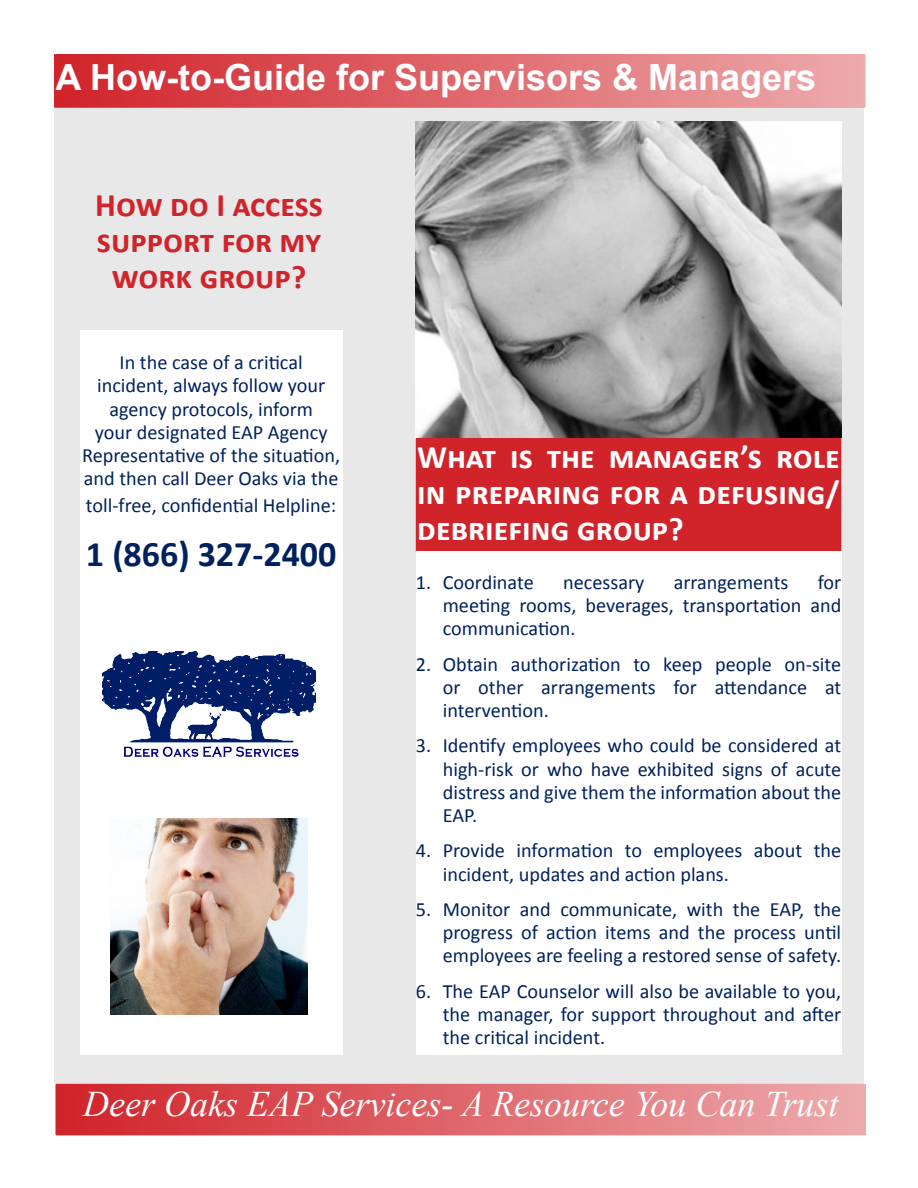
<style>
.page{position:relative;width:918px;height:1188px;background:#fff}
.page>*{position:absolute;margin:0;border:0;box-sizing:border-box;transform-origin:0 0}
.t1{font:italic 36px "Times New Roman";color:#fff}
.t2{font:700 36px "Arial";color:#fff}
.t3{font:700 36px "Calibri";color:#00215d}
.t4{font:700 33px/36px "Calibri";color:#fff;text-align:justify}
.t5{font:700 33px/36px "Calibri";color:#d1232a;text-align:center}
.t6{font:20.25px/23.2px "Calibri";color:#00215d;text-align:justify}
</style>
<div class="page">
<div style="left:54px;top:107px;width:810px;height:977px;background:#e8e8e8"></div>
<div style="left:80px;top:330px;width:263px;height:725px;background:#fff"></div>
<div style="left:56px;top:1085px;width:810px;height:50px;background:linear-gradient(to right,#d02229,#edabae)"></div>
<div style="left:56px;top:1084px;width:810px;height:51px;border:2px solid #d1232a"></div>
<div style="left:417px;top:439px;width:424px;height:113px;background:#d1232a"></div>
<div style="left:416px;top:438px;width:425px;height:115px;border:2px solid #d1232a"></div>
<div style="left:55px;top:55px;width:810px;height:52px;background:linear-gradient(to right,#d12229,#edabae)"></div>
<div style="left:54px;top:54px;width:811px;height:53px;border:2px solid #d1232a"></div>
<img style="left:103px;top:652px;width:212px;height:105px">
<div style="left:416px;top:552px;width:425px;height:503px;background:#fff"></div>
<img style="left:416px;top:122px;width:425px;height:316px">
<img style="left:111px;top:818px;width:196px;height:197px">
<h1 class="t2" style="left:56px;top:53px;width:762px">A How-to-Guide for Supervisors &amp; Managers</h1>
<p class="t5" style="left:95px;top:187px;width:229px">How do I access support for my work group?</p>
<p class="t6" style="left:82px;top:351px;width:260px;text-align:center">In the case of a critical incident, always follow your agency protocols, inform<br>your designated EAP Agency<br>Representative of the situation, and then call Deer Oaks via the</p>
<p class="t6" style="left:86px;top:494px;width:252px">toll-free, confidential Helpline:</p>
<p class="t3" style="left:86px;top:532px;width:252px">1 (866) 327-2400</p>
<p class="t4" style="left:417px;top:439px;width:424px">What is the manager’s role in preparing for a defusing/ debriefing group?</p>
<p class="t6" style="left:443px;top:571px;width:400px;text-indent:375px">for meeting rooms, beverages, transportation and communication.</p>
<p class="t6" style="left:443px;top:652px;width:400px;text-indent:-27px">2. Obtain authorization to keep people on-site or other arrangements for attendance at intervention.</p>
<p class="t6" style="left:443px;top:734px;width:400px;text-indent:-27px">3. Identify employees who could be considered at high-risk or who have exhibited signs of acute distress and give them the information about the EAP.</p>
<p class="t6" style="left:443px;top:839px;width:400px;text-indent:-27px">4. Provide information to employees about the incident, updates and action plans.</p>
<p class="t6" style="left:443px;top:898px;width:400px;text-indent:-27px">5. Monitor and communicate, with the EAP, the progress of action items and the process until employees are feeling a restored sense of safety.</p>
<p class="t6" style="left:443px;top:979px;width:400px;text-indent:-27px">6. The EAP Counselor will also be available to you, the manager, for support throughout and after the critical incident.</p>
<p class="t6" style="left:416px;top:571px;width:120px">1. Coordinate</p>
<p class="t6" style="left:563px;top:571px;width:83px">necessary</p>
<p class="t6" style="left:674px;top:571px;width:116px">arrangements</p>
<h1 class="t1" style="left:83px;top:1079px;width:757px">Deer Oaks EAP Services- A Resource You Can Trust</h1>
</div>
